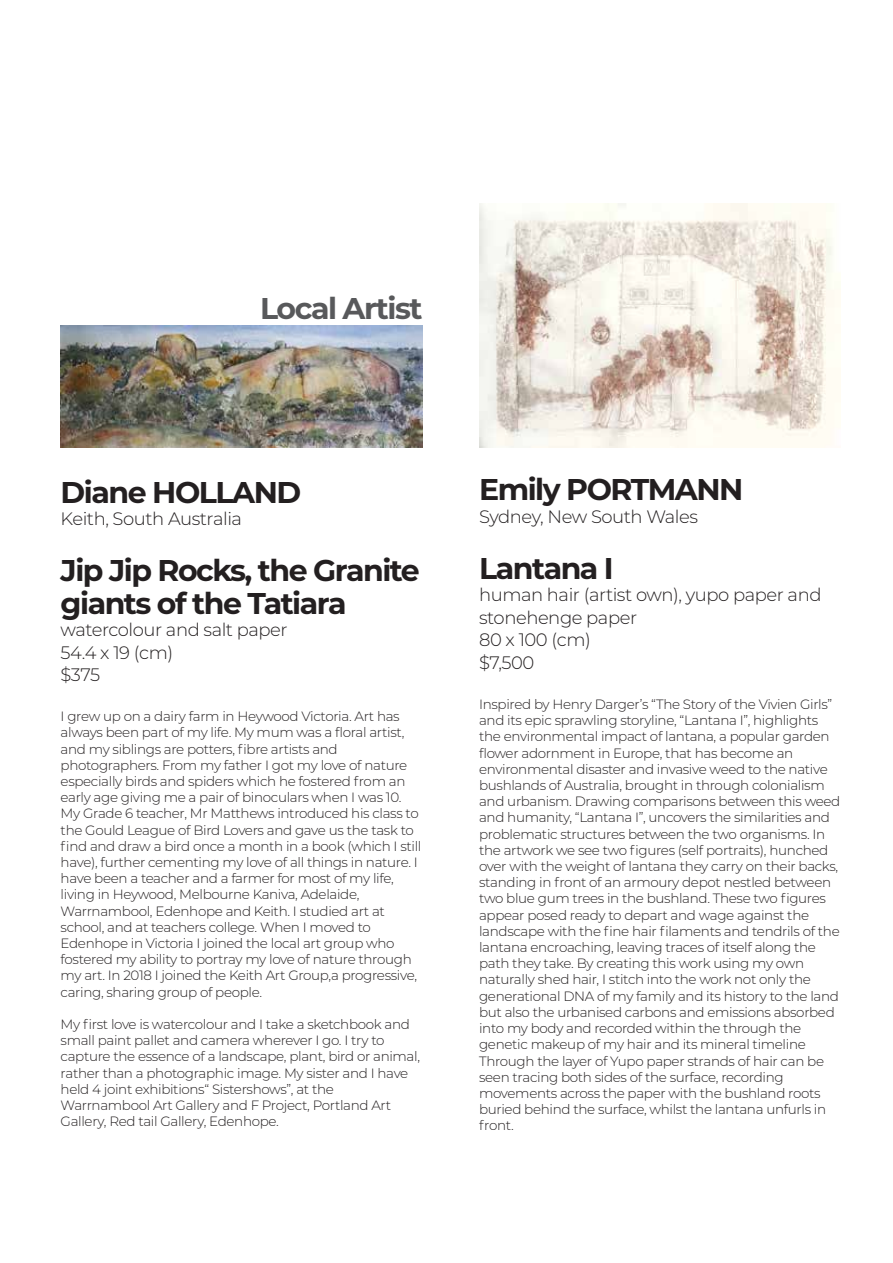
<style>
.page{position:relative;width:893px;height:1263px;background:#fff}
.page>*{position:absolute;margin:0;border:0;box-sizing:border-box;transform-origin:0 0}
.t1{font:700 30px/32.2px "Montserrat";letter-spacing:-.05em;color:#231f20}
.t2{font:700 30px "Montserrat";letter-spacing:-.05em;color:#58595b}
.t3{font:300 18px/22.5px "Montserrat";letter-spacing:-.025em;color:#231f20}
.t4{font:300 13.5px/16.2px "Montserrat";letter-spacing:-.025em;color:#231f20}
</style>
<div class="page">
<img style="left:480px;top:203px;width:360px;height:244px">
<img style="left:60px;top:325px;width:363px;height:123px">
<h1 class="t2" style="left:260px;top:286px;width:164px">Local Artist</h1>
<h1 class="t1" style="left:61px;top:474px;width:242px">Diane HOLLAND</h1>
<h2 class="t3" style="left:61px;top:507px;width:183px">Keith, South Australia</h2>
<h1 class="t1" style="left:61px;top:553px;width:361px">Jip Jip Rocks, the Granite giants of the Tatiara</h1>
<h2 class="t3" style="left:61px;top:618px;width:228px">watercolour and salt paper<br>54.4 x 19 (cm)<br>$375</h2>
<p class="t4" style="left:61px;top:708px;width:362px">I grew up on a dairy farm in Heywood Victoria. Art has always been part of my life. My mum was a floral artist, and my siblings are potters, fibre artists and photographers. From my father I got my love of nature especially birds and spiders which he fostered from an early age giving me a pair of binoculars when I was 10.<br>My Grade 6 teacher, Mr Matthews introduced his class to the Gould League of Bird Lovers and gave us the task to find and draw a bird once a month in a book (which I still have), further cementing my love of all things in nature. I have been a teacher and a farmer for most of my life, living in Heywood, Melbourne Kaniva, Adelaide, Warrnambool, Edenhope and Keith. I studied art at school, and at teachers college. When I moved to Edenhope in Victoria I joined the local art group who fostered my ability to portray my love of nature through my art. In 2018 I joined the Keith Art Group,a progressive, caring, sharing group of people.</p>
<p class="t4" style="left:61px;top:1016px;width:361px">My first love is watercolour and I take a sketchbook and small paint pallet and camera wherever I go. I try to capture the essence of a landscape, plant, bird or animal, rather than a photographic image. My sister and I have held 4 joint exhibitions“ Sistershows”, at the Warrnambool Art Gallery and F Project, Portland Art Gallery, Red tail Gallery, Edenhope.</p>
<h1 class="t1" style="left:479px;top:472px;width:266px">Emily PORTMANN</h1>
<h2 class="t3" style="left:479px;top:504px;width:220px">Sydney, New South Wales</h2>
<h1 class="t1" style="left:479px;top:551px;width:136px">Lantana I</h1>
<h2 class="t3" style="left:479px;top:583px;width:344px">human hair (artist own), yupo paper and stonehenge paper<br>80 x 100 (cm)<br>$7,500</h2>
<p class="t4" style="left:479px;top:696px;width:363px">Inspired by Henry Darger’s “The Story of the Vivien Girls” and its epic sprawling storyline, “Lantana I”, highlights the environmental impact of lantana, a popular garden flower adornment in Europe, that has become an environmental disaster and invasive weed to the native bushlands of Australia, brought in through colonialism and urbanism. Drawing comparisons between this weed and humanity, “Lantana I”, uncovers the similarities and problematic structures between the two organisms. In the artwork we see two figures (self portraits), hunched over with the weight of lantana they carry on their backs, standing in front of an armoury depot nestled between two blue gum trees in the bushland. These two figures appear posed ready to depart and wage against the landscape with the fine hair filaments and tendrils of the lantana encroaching, leaving traces of itself along the path they take. By creating this work using my own naturally shed hair, I stitch into the work not only the generational DNA of my family and its history to the land but also the urbanised carbons and emissions absorbed into my body and recorded within the through the genetic makeup of my hair and its mineral timeline Through the layer of Yupo paper strands of hair can be seen tracing both sides of the surface, recording movements across the paper with the bushland roots buried behind the surface, whilst the lantana unfurls in front.</p>
</div>
